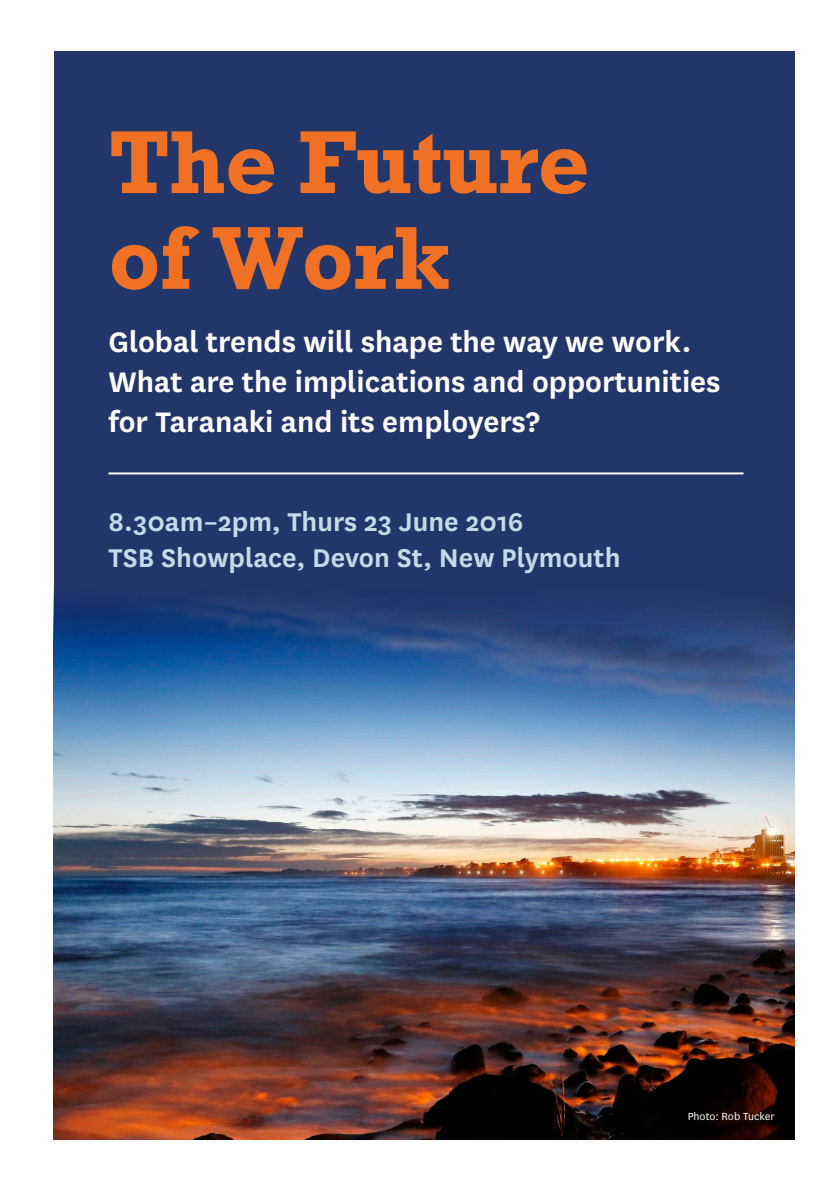
<style>
.page{position:relative;width:840px;height:1191px;background:#fff}
.page>*{position:absolute;margin:0;border:0;box-sizing:border-box;transform-origin:0 0}
.t1{font:700 90.8px/95.8px "Rockwell";letter-spacing:-.01em;color:#f07124}
.t2{font:600 33px/39.6px "National";color:#fff}
.t3{font:600 30px/36px "National";color:#c4dae8}
.t4{font:12px "National";color:#fff}
</style>
<div class="page">
<div style="left:54px;top:51px;width:740px;height:682px;background:#223669"></div>
<img style="left:54px;top:601px;width:740px;height:539px">
<hr style="left:108px;top:472px;width:635px;height:2px;background:#fff">
<h1 class="t1" style="left:108px;top:115px;width:482px">The Future of Work</h1>
<p class="t2" style="left:108px;top:320px;width:613px">Global trends will shape the way we work.<br>What are the implications and opportunities for Taranaki and its employers?</p>
<p class="t3" style="left:108px;top:502px;width:513px">8.30am–2pm, Thurs 23 June 2016<br>TSB Showplace, Devon St, New Plymouth</p>
<p class="t4" style="left:687px;top:1108px;width:88px">Photo: Rob Tucker</p>
</div>
